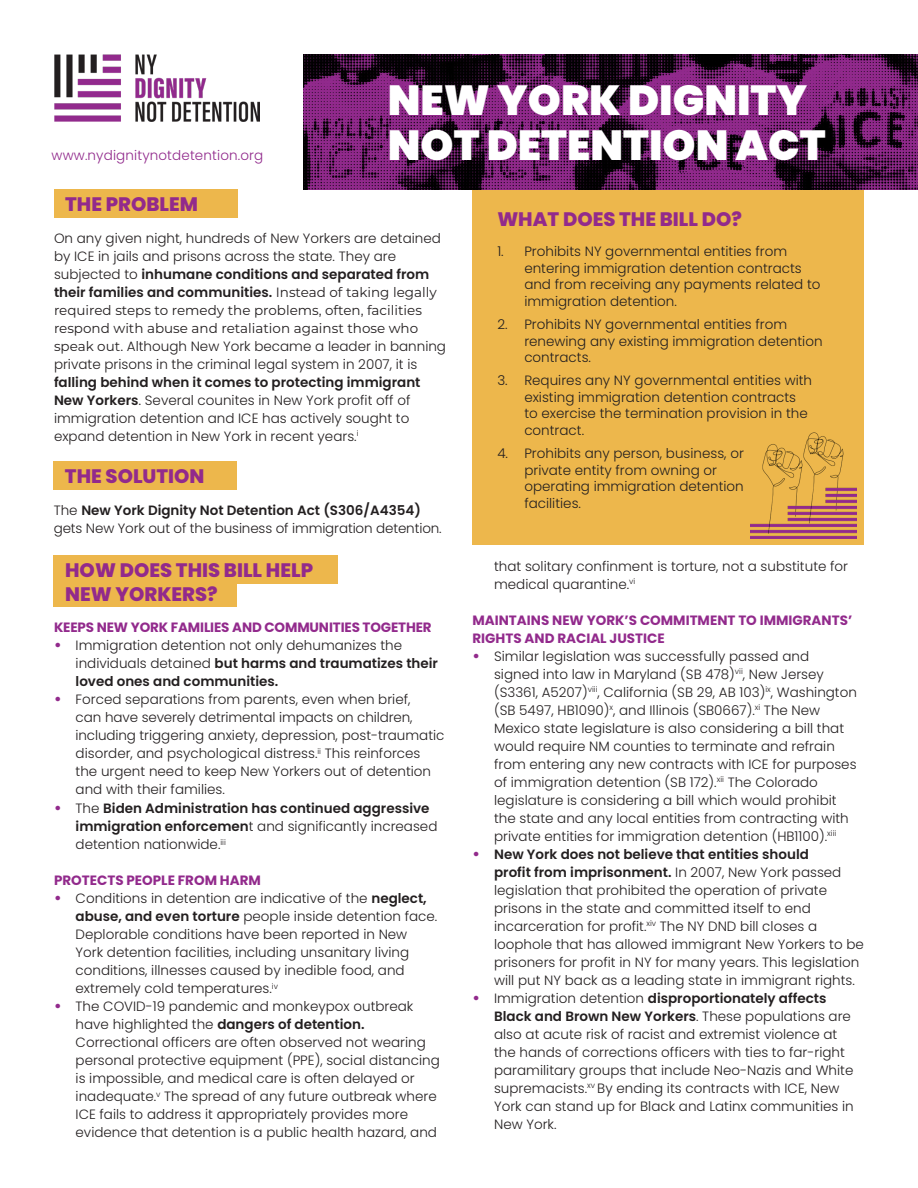
<style>
.page{position:relative;width:918px;height:1188px;background:#fff}
.page>*{position:absolute;margin:0;border:0;box-sizing:border-box;transform-origin:0 0}
.Default{font:900 42px "Poppins";color:#fff}
.Default-2{font:800 19.5px "Poppins";color:#922a8c}
.Default-3{font:300 13.5px/18px "Poppins";color:#231f20}
.Default-4{font:700 13.5px/18px "Poppins";color:#922a8c}
.t1{font:600 13.5px/18px "Poppins";color:#231f20}
.Paragraph{font:300 13.5px "Poppins";letter-spacing:.01em;color:#912a8c}
.s1{font-weight:600}
.s2{font-family:"Montserrat";font-weight:400}
.s3{font-weight:700;font-size:15px;color:#922a8c}
.s4{font-weight:300}
</style>
<div class="page">
<div style="left:472px;top:176px;width:392px;height:369px;background:#edb74c"></div>
<img style="left:303px;top:54px;width:615px;height:135px">
<img style="left:54px;top:54px;width:206px;height:68px">
<img style="left:750px;top:432px;width:106px;height:106px">
<div style="left:54px;top:189px;width:183px;height:29px;background:#edb74c"></div>
<div style="left:54px;top:461px;width:183px;height:29px;background:#edb74c"></div>
<div style="left:54px;top:555px;width:284px;height:29px;background:#edb74c"></div>
<div style="left:54px;top:578px;width:183px;height:29px;background:#edb74c"></div>
<p class="Paragraph" style="left:52px;top:147px;width:213px">www.nydignitynotdetention.org</p>
<p class="Default" style="left:388px;top:76px;width:421px">NEW YORK DIGNITY</p>
<p class="Default" style="left:388px;top:121px;width:439px">NOT DETENTION ACT</p>
<p class="Default-2" style="left:65px;top:193px;width:134px">THE PROBLEM</p>
<p class="Default-3" style="left:54px;top:229px;width:394px">On any given night, hundreds of New Yorkers are detained by ICE in jails and prisons across the state. They are subjected to <span class="s1">inhumane conditions and separated from their families and communities.</span> <span class="s2">Instead of taking legally required steps to remedy the problems, often, facilities respond with abuse and retaliation against those who speak out.</span> Although New York became a leader in banning private prisons in the criminal legal system in 2007, it is <span class="s1">falling behind when it comes to protecting immigrant New Yorkers</span><span class="s2">.</span> Several counites in New York profit off of immigration detention and ICE has actively sought to expand detention in New York in recent years.<sup>i</sup></p>
<p class="Default-2" style="left:65px;top:465px;width:141px">THE SOLUTION</p>
<p class="Default-3" style="left:54px;top:501px;width:390px">The <span class="s1">New York Dignity Not Detention Act (S306/A4354) </span>gets New York out of the business of immigration detention.</p>
<p class="Default-2" style="left:65px;top:559px;width:249px">HOW DOES THIS BILL HELP</p>
<p class="Default-2" style="left:65px;top:583px;width:154px">NEW YORKERS?</p>
<p class="Default-4" style="left:54px;top:619px;width:379px">KEEPS NEW YORK FAMILIES AND COMMUNITIES TOGETHER</p>
<p class="Default-3" style="left:76px;top:637px;width:364px;text-indent:-22px"><span class="s3">•</span> Immigration detention not only dehumanizes the individuals detained <span class="s1">but harms and traumatizes their loved ones and communities.</span></p>
<p class="Default-3" style="left:76px;top:691px;width:370px;text-indent:-22px"><span class="s3">•</span> Forced separations from parents, even when brief,<br>can have severely detrimental impacts on children, including triggering anxiety, depression, post-traumatic disorder, and psychological distress.<sup>ii</sup> This reinforces the urgent need to keep New Yorkers out of detention and with their families.</p>
<p class="t1" style="left:76px;top:799px;width:363px;text-indent:-22px"><span class="s3">•</span> <span class="s4">The</span> Biden Administration has continued aggressive immigration enforcemen<span class="s4">t and significantly increased detention nationwide.</span><sup>iii</sup></p>
<p class="Default-4" style="left:54px;top:871px;width:208px">PROTECTS PEOPLE FROM HARM</p>
<p class="Default-3" style="left:76px;top:889px;width:363px;text-indent:-22px"><span class="s3">•</span> Conditions in detention are indicative of the <span class="s1">neglect, abuse, and even torture</span> people inside detention face.<br>Deplorable conditions have been reported in New York detention facilities, including unsanitary living conditions, illnesses caused by inedible food, and extremely cold temperatures.<sup>iv</sup></p>
<p class="Default-3" style="left:76px;top:997px;width:366px;text-indent:-22px"><span class="s3">•</span> The COVID-19 pandemic and monkeypox outbreak have highlighted the <span class="s1">dangers of detention.<br></span>Correctional officers are often observed not wearing personal protective equipment (PPE), social distancing is impossible, and medical care is often delayed or inadequate.<sup>v</sup> The spread of any future outbreak where ICE fails to address it appropriately provides more evidence that detention is a public health hazard, and</p>
<p class="Default-2" style="left:497px;top:208px;width:246px">WHAT DOES THE BILL DO?</p>
<p class="Default-3" style="left:524px;top:243px;width:298px;line-height:16.5px;text-indent:-27px">1. Prohibits NY governmental entities from entering immigration detention contracts and from receiving any payments related to immigration detention.</p>
<p class="Default-3" style="left:524px;top:316px;width:300px;line-height:16.5px;text-indent:-27px">2. Prohibits NY governmental entities from renewing any existing immigration detention contracts.</p>
<p class="Default-3" style="left:524px;top:372px;width:289px;line-height:16.5px;text-indent:-27px">3. Requires any NY governmental entities with existing immigration detention contracts to exercise the termination provision in the contract.</p>
<p class="Default-3" style="left:524px;top:445px;width:221px;line-height:16.5px;text-indent:-27px">4. Prohibits any person, business, or private entity from owning or operating immigration detention facilities.</p>
<p class="Default-3" style="left:494px;top:557px;width:356px">that solitary confinment is torture, not a substitute for medical quarantine.<sup>vi</sup></p>
<p class="Default-4" style="left:472px;top:611px;width:381px">MAINTAINS NEW YORK’S COMMITMENT TO IMMIGRANTS’<br>RIGHTS AND RACIAL JUSTICE</p>
<p class="Default-3" style="left:494px;top:647px;width:364px;text-indent:-22px"><span class="s3">•</span> Similar legislation was successfully passed and signed into law in Maryland (SB 478)<sup>vii</sup>, New Jersey (S3361, A5207)<sup>viii</sup>, California (SB 29, AB 103)<sup>ix</sup>, Washington (SB 5497, HB1090)<sup>x</sup>, and Illinois (SB0667).<sup>xi</sup> The New Mexico state legislature is also considering a bill that would require NM counties to terminate and refrain from entering any new contracts with ICE for purposes of immigration detention (SB 172).<sup>xii</sup> The Colorado legislature is considering a bill which would prohibit the state and any local entities from contracting with private entities for immigration detention (HB1100).<sup>xiii</sup></p>
<p class="Default-3" style="left:494px;top:845px;width:371px;text-indent:-22px"><span class="s3">•</span> <span class="s1">New York does not believe that entities should<br>profit from imprisonment.</span> In 2007, New York passed legislation that prohibited the operation of private prisons in the state and committed itself to end incarceration for profit.<sup>xiv</sup> The NY DND bill closes a loophole that has allowed immigrant New Yorkers to be prisoners for profit in NY for many years. This legislation will put NY back as a leading state in immigrant rights.</p>
<p class="Default-3" style="left:494px;top:989px;width:361px;text-indent:-22px"><span class="s3">•</span> Immigration detention <span class="s1">disproportionately affects Black and Brown New Yorkers</span>. These populations are also at acute risk of racist and extremist violence at the hands of corrections officers with ties to far-right paramilitary groups that include Neo-Nazis and White supremacists.<sup>xv</sup> By ending its contracts with ICE, New York can stand up for Black and Latinx communities in New York.</p>
</div>
